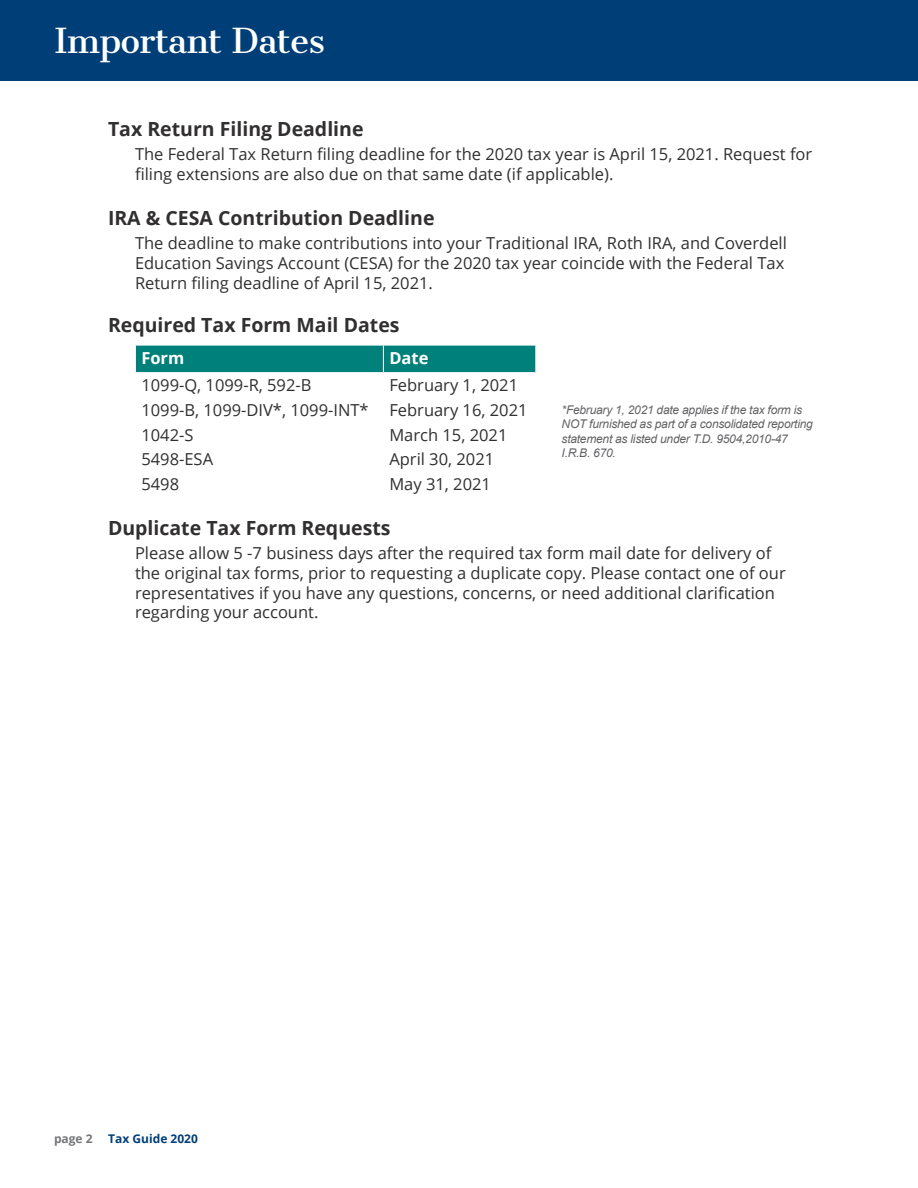
<style>
.page{position:relative;width:918px;height:1188px;background:#fff}
.page>*{position:absolute;margin:0;border:0;box-sizing:border-box;transform-origin:0 0}
.t1{font:33px "Cantata One";letter-spacing:-.02em;color:#fff}
.t2{font:700 19.5px "Open Sans";color:#312f30}
.t3{font:16.5px/19.8px "Open Sans";color:#312f30}
.t4{font:700 16.5px "Open Sans";color:#fff}
.t5{font:italic 12px/14.4px "Arial";letter-spacing:-.02em;color:#636366}
.t6{font:700 12px "Open Sans";color:#003e78}
.t7{font:700 12px "Open Sans";color:#757679}
</style>
<div class="page">
<div style="left:0;top:0;width:918px;height:81px;background:#003e78"></div>
<svg style="left:135px;top:345px;width:401px;height:28px;background:#0f8781"></svg>
<p class="t1" style="left:54px;top:20px;width:273px">Important Dates</p>
<p class="t2" style="left:108px;top:115px;width:257px">Tax Return Filing Deadline</p>
<p class="t3" style="left:135px;top:144px;width:679px">The Federal Tax Return filing deadline for the 2020 tax year is April 15, 2021. Request for filing extensions are also due on that same date (if applicable).</p>
<p class="t2" style="left:108px;top:204px;width:328px">IRA &amp; CESA Contribution Deadline</p>
<p class="t3" style="left:135px;top:233px;width:653px">The deadline to make contributions into your Traditional IRA, Roth IRA, and Coverdell<br>Education Savings Account (CESA) for the 2020 tax year coincide with the Federal Tax<br>Return filing deadline of April 15, 2021.</p>
<p class="t2" style="left:108px;top:311px;width:293px">Required Tax Form Mail Dates</p>
<p class="t4" style="left:141px;top:346px;width:44px">Form</p>
<p class="t4" style="left:389px;top:346px;width:41px">Date</p>
<p class="t3" style="left:141px;top:375px;width:172px">1099-Q, 1099-R, 592-B</p>
<p class="t3" style="left:389px;top:375px;width:130px">February 1, 2021</p>
<p class="t3" style="left:141px;top:400px;width:229px">1099-B, 1099-DIV*, 1099-INT*</p>
<p class="t3" style="left:389px;top:400px;width:140px">February 16, 2021</p>
<p class="t3" style="left:141px;top:424px;width:54px">1042-S</p>
<p class="t3" style="left:389px;top:424px;width:120px">March 15, 2021</p>
<p class="t3" style="left:141px;top:449px;width:73px">5498-ESA</p>
<p class="t3" style="left:389px;top:449px;width:106px">April 30, 2021</p>
<p class="t3" style="left:141px;top:473px;width:39px">5498</p>
<p class="t3" style="left:389px;top:473px;width:103px">May 31, 2021</p>
<p class="t2" style="left:108px;top:514px;width:284px">Duplicate Tax Form Requests</p>
<p class="t3" style="left:135px;top:543px;width:652px">Please allow 5 -7 business days after the required tax form mail date for delivery of the original tax forms, prior to requesting a duplicate copy. Please contact one of our representatives if you have any questions, concerns, or need additional clarification regarding your account.</p>
<p class="t5" style="left:562px;top:403px;width:253px">*February 1, 2021 date applies if the tax form is NOT furnished as part of a consolidated reporting statement as listed under T.D. 9504,2010-47<br>I.R.B. 670.</p>
<p class="t7" style="left:54px;top:1130px;width:40px">page 2</p>
<p class="t6" style="left:108px;top:1130px;width:91px">Tax Guide 2020</p>
</div>
